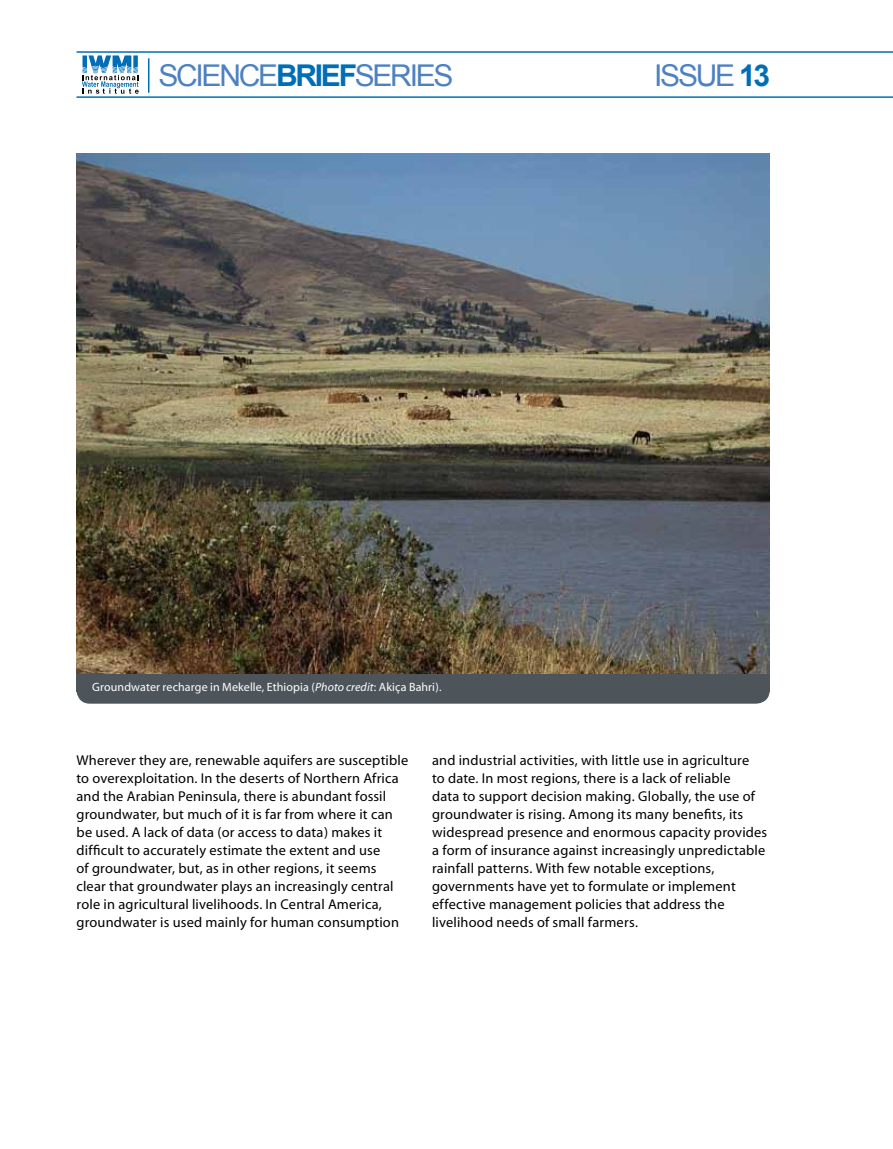
<style>
.page{position:relative;width:893px;height:1149px;background:#fff}
.page>*{position:absolute;margin:0;border:0;box-sizing:border-box;transform-origin:0 0}
.t1{font:30px "Arial";letter-spacing:-.075em;color:#4d81c2}
.t2{font:14.25px/18px "Myriad";letter-spacing:.01em;color:#000}
.t3{font:12px "Myriad";letter-spacing:.01em;color:#fff}
.s1{font-weight:700;color:#006eb7}
.s2{font-style:italic}
</style>
<div class="page">
<hr style="left:76px;top:51px;width:817px;height:2px;background:#006eb7">
<hr style="left:76px;top:96px;width:817px;height:2px;background:#006eb7">
<svg style="left:82px;top:55px;width:57px;height:39px"></svg>
<hr style="left:148px;top:58px;width:1px;height:35px;background:#006eb7">
<div style="left:76px;top:672px;width:694px;height:31px;background:#4d555b;border-radius:14px"></div>
<div style="left:76px;top:672px;width:18px;height:19px;background:#4d555b"></div>
<div style="left:752px;top:672px;width:18px;height:19px;background:#4d555b"></div>
<img style="left:76px;top:153px;width:694px;height:520px">
<h1 class="t1" style="left:158px;top:56px;width:135px">SCIENCE<span class="s1">brief</span></h1>
<h1 class="t1" style="left:355px;top:56px;width:17px">SERIES</h1>
<h1 class="t1" style="left:654px;top:56px;width:117px">ISSUE <span class="s1">13</span></h1>
<p class="t3" style="left:92px;top:681px;width:351px">Groundwater recharge in Mekelle, Ethiopia (<span class="s2">Photo credit</span>: Akiça Bahri).</p>
<p class="t2" style="left:76px;top:751px;width:333px">Wherever they are, renewable aquifers are susceptible to overexploitation. In the deserts of Northern Africa and the Arabian Peninsula, there is abundant fossil groundwater, but much of it is far from where it can be used. A lack of data (or access to data) makes it difficult to accurately estimate the extent and use<br>of groundwater, but, as in other regions, it seems clear that groundwater plays an increasingly central role in agricultural livelihoods. In Central America, groundwater is used mainly for human consumption</p>
<p class="t2" style="left:432px;top:751px;width:337px">and industrial activities, with little use in agriculture<br>to date. In most regions, there is a lack of reliable<br>data to support decision making. Globally, the use of groundwater is rising. Among its many benefits, its widespread presence and enormous capacity provides a form of insurance against increasingly unpredictable rainfall patterns. With few notable exceptions, governments have yet to formulate or implement effective management policies that address the livelihood needs of small farmers.</p>
</div>
